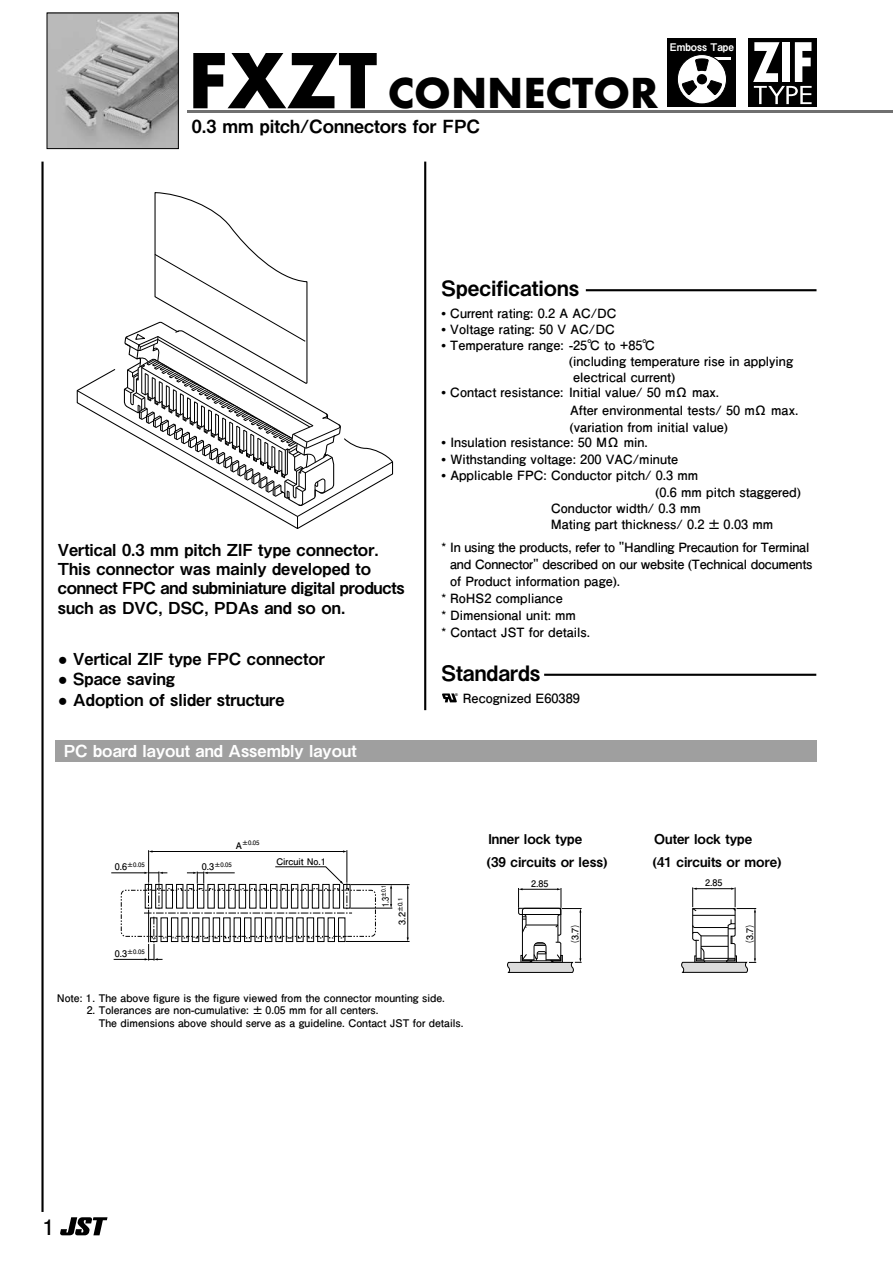
<style>
.page{position:relative;width:893px;height:1263px;background:#fff}
.page>*{position:absolute;margin:0;border:0;box-sizing:border-box;transform-origin:0 0}
.t1{font:700 45.3px "Futura PT";color:#000}
.t2{font:21.3px "Midashi Go Pr 6 N MB31";color:#000}
.t3{font:700 21.3px "Futo Go B101 Pr 6 N";color:#000}
.t4{font:21px "Midashi Go Pr 6 N MB31";color:#000}
.t5{font:18.15px "Midashi Go Pr 6 N MB31";color:#000}
.t6{font:16.5px/19.2px "Midashi Go Pr 6 N MB31";color:#000}
.t7{font:16.5px "Midashi Go Pr 6 N MB31";color:#fff}
.t8{font:13.5px/22.8px "Midashi Go Pr 6 N MB31";color:#000}
.t9{font:700 12.75px/16px "Futo Go B101 Pr 6 N";color:#000}
.t10{font:700 12.75px "Futo Go B101 Pr 6 N";letter-spacing:-.02em;color:#000}
.t11{font:700 10.5px/12.8px "Futo Go B101 Pr 6 N";color:#000}
.t12{font:10.5px "Midashi Go Pr 6 N MB31";color:#fff;scale:.95 1}
.t13{font:700 9.15px "Futo Go B101 Pr 6 N";color:#000}
.t14{font:700 9px "Futo Go B101 Pr 6 N";color:#000}
.t15{font:700 6.15px "Futo Go B101 Pr 6 N";color:#000}
.t16{font:700 6px "Futo Go B101 Pr 6 N";color:#000;scale:.81 1}
.t17{font:700 6px "Futo Go B101 Pr 6 N";color:#000}
.t18{font:700 3.75px "Arial";color:#000}
.s1{font-size:82.95px}
.s2{font-family:"Arial";font-weight:700}
.s3{font-size:9.15px}
.s4{font-size:9px}
.s5{font-family:"Arial"}
</style>
<div class="page">
<svg style="left:60px;top:1217px;width:48px;height:18px"></svg>
<svg style="left:77px;top:192px;width:316px;height:336px"></svg>
<hr style="left:41px;top:162px;width:3px;height:1050px;background:#000">
<hr style="left:424px;top:162px;width:2px;height:548px;background:#000">
<hr style="left:187px;top:110px;width:706px;height:3px;background:#707070">
<div style="left:668px;top:38px;width:68px;height:69px;background:#000"></div>
<hr style="left:709px;top:58px;width:22px;height:2px;background:#fff">
<div style="left:677px;top:55px;width:49px;height:49px;background:#fff;border-radius:50%"></div>
<div style="left:677px;top:54px;width:50px;height:50px;border:1px solid #000;border-radius:50%"></div>
<div style="left:697px;top:74px;width:10px;height:10px;background:#000;border-radius:50%"></div>
<svg style="left:695px;top:58px;width:14px;height:14px"></svg>
<svg style="left:682px;top:81px;width:16px;height:14px"></svg>
<svg style="left:706px;top:80px;width:16px;height:16px"></svg>
<div style="left:749px;top:38px;width:68px;height:69px;background:#000"></div>
<svg style="left:753px;top:42px;width:59px;height:62px"></svg>
<img style="left:49px;top:15px;width:128px;height:132px">
<div style="left:47px;top:13px;width:132px;height:136px;border:1px solid #000"></div>
<hr style="left:347px;top:850px;width:1px;height:33px;background:#000">
<hr style="left:148px;top:850px;width:1px;height:33px;background:#000">
<hr style="left:152px;top:851px;width:192px;height:1px;background:#000">
<hr style="left:351px;top:908px;width:41px;height:1px;background:#000">
<svg style="left:390px;top:885px;width:2px;height:23px"></svg>
<hr style="left:407px;top:888px;width:1px;height:50px;background:#000">
<hr style="left:351px;top:884px;width:59px;height:1px;background:#000">
<hr style="left:346px;top:941px;width:64px;height:1px;background:#000">
<hr style="left:111px;top:872px;width:34px;height:1px;background:#000">
<hr style="left:114px;top:959px;width:31px;height:1px;background:#000">
<svg style="left:121px;top:866px;width:255px;height:94px"></svg>
<svg style="left:507px;top:888px;width:75px;height:85px"></svg>
<svg style="left:681px;top:887px;width:75px;height:86px"></svg>
<div style="left:55px;top:740px;width:761px;height:21px;background:#9f9f9f"></div>
<hr style="left:586px;top:289px;width:230px;height:2px;background:#000">
<hr style="left:544px;top:674px;width:272px;height:2px;background:#000">
<svg style="left:442px;top:693px;width:15px;height:9px"></svg>
<h1 class="t1" style="left:187px;top:64px;width:472px"><span class="s1">FXZT</span> CONNECTOR</h1>
<h3 class="t5" style="left:192px;top:112px;width:290px">0.3 mm pitch/Connectors for FPC</h3>
<p class="t12" style="left:668px;top:38px;width:69px">Emboss Tape</p>
<p class="t12" style="left:670px;top:38px;width:69px">Emboss Tape</p>
<p class="t6" style="left:58px;top:539px;width:348px">Vertical 0.3 mm pitch ZIF type connector.<br>This connector was mainly developed to connect FPC and subminiature digital products such as DVC, DSC, PDAs and so on.</p>
<p class="t6" style="left:58px;top:649px;width:268px"><span class="s2">●</span> Vertical ZIF type FPC connector</p>
<p class="t6" style="left:58px;top:669px;width:119px"><span class="s2">●</span> Space saving</p>
<p class="t6" style="left:58px;top:689px;width:228px"><span class="s2">●</span> Adoption of slider structure</p>
<p class="t7" style="left:64px;top:737px;width:294px">PC board layout and Assembly layout</p>
<p class="t15" style="left:242px;top:838px;width:19px">±0.05</p>
<p class="t13" style="left:236px;top:838px;width:8px">A</p>
<p class="t15" style="left:115px;top:860px;width:32px"><span class="s3">0.6</span>±0.05</p>
<p class="t15" style="left:202px;top:860px;width:32px"><span class="s3">0.3</span>±0.05</p>
<p class="t13" style="left:276px;top:854px;width:51px">Circuit No.1</p>
<p class="t15" style="left:115px;top:946px;width:32px"><span class="s3">0.3</span>±0.05</p>
<p class="t16" style="left:379px;top:907px;width:28px;rotate:-90deg"><span class="s4">1.3</span>±0.1</p>
<p class="t17" style="left:396px;top:925px;width:28px;rotate:-90deg"><span class="s4">3.2</span>±0.1</p>
<h3 class="t4" style="left:442px;top:271px;width:139px">Specifications</h3>
<p class="t9" style="left:442px;top:304px;width:176px"><span class="s5">•</span> Current rating: 0.2 A AC/DC</p>
<p class="t9" style="left:442px;top:320px;width:175px"><span class="s5">•</span> Voltage rating: 50 V AC/DC</p>
<p class="t9" style="left:442px;top:336px;width:215px"><span class="s5">•</span> Temperature range: -25℃ to +85℃</p>
<p class="t9" style="left:569px;top:353px;width:225px">(including temperature rise in applying</p>
<p class="t9" style="left:573px;top:368px;width:104px">electrical current)</p>
<p class="t9" style="left:570px;top:384px;width:230px;line-height:17.1px;text-indent:-128px"><span class="s5">•</span> Contact resistance: Initial value/ 50 mΩ max.<br>After environmental tests/ 50 mΩ max. (variation from initial value)</p>
<p class="t9" style="left:442px;top:434px;width:208px"><span class="s5">•</span> Insulation resistance: 50 MΩ min.</p>
<p class="t9" style="left:442px;top:451px;width:238px"><span class="s5">•</span> Withstanding voltage: 200 VAC/minute</p>
<p class="t9" style="left:551px;top:467px;width:252px;text-indent:-109px"><span class="s5">•</span> Applicable FPC: Conductor pitch/ 0.3 mm<br>　　　　　　　　 (0.6 mm pitch staggered)<br>Conductor width/ 0.3 mm<br>Mating part thickness/ 0.2 ± 0.03 mm</p>
<p class="t10" style="left:442px;top:537px;width:369px">* In using the products, refer to "Handling Precaution for Terminal</p>
<p class="t10" style="left:450px;top:554px;width:364px">and Connector" described on our website (Technical documents</p>
<p class="t9" style="left:450px;top:573px;width:172px">of Product information page).</p>
<p class="t9" style="left:442px;top:590px;width:123px">* RoHS2 compliance</p>
<p class="t9" style="left:442px;top:607px;width:136px">* Dimensional unit: mm</p>
<p class="t9" style="left:442px;top:624px;width:150px">* Contact JST for details.</p>
<h2 class="t2" style="left:442px;top:655px;width:100px">Standards</h2>
<p class="t9" style="left:463px;top:689px;width:118px">Recognized E60389</p>
<p class="t18" style="left:455px;top:692px;width:4px">®</p>
<p class="t8" style="left:487px;top:827px;width:122px">Inner lock type<br>(39 circuits or less)</p>
<p class="t8" style="left:653px;top:827px;width:130px">Outer lock type<br>(41 circuits or more)</p>
<p class="t14" style="left:531px;top:876px;width:19px">2.85</p>
<p class="t14" style="left:705px;top:875px;width:19px">2.85</p>
<p class="t14" style="left:568px;top:943px;width:20px;rotate:-90deg">(3.7)</p>
<p class="t14" style="left:742px;top:943px;width:20px;rotate:-90deg">(3.7)</p>
<p class="t11" style="left:57px;top:991px;width:390px">Note: 1. The above figure is the figure viewed from the connector mounting side.</p>
<p class="t11" style="left:99px;top:1003px;width:366px;text-indent:-12px">2. Tolerances are non-cumulative: ± 0.05 mm for all centers.<br>The dimensions above should serve as a guideline. Contact JST for details.</p>
<h2 class="t3" style="left:43px;top:1210px;width:13px">1</h2>
</div>
